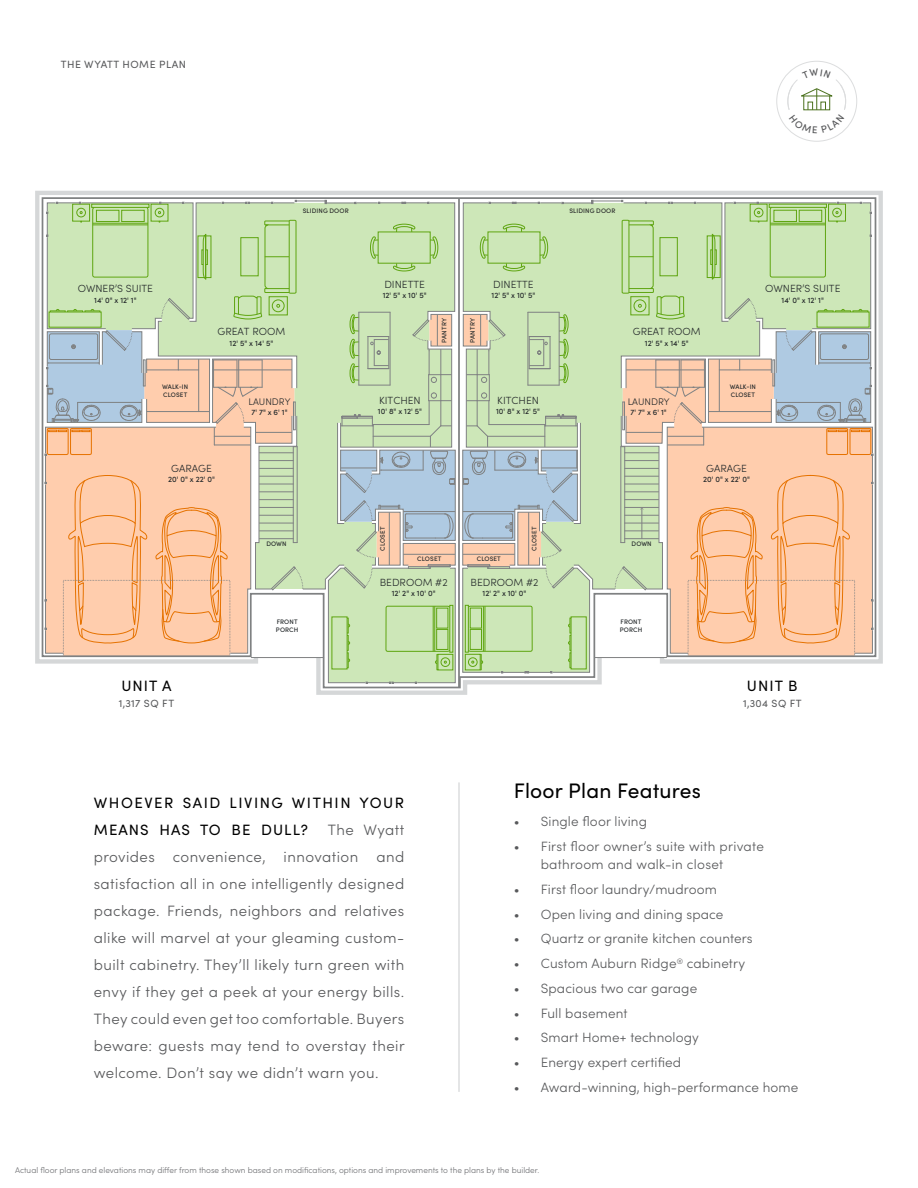
<style>
.page{position:relative;width:918px;height:1188px;background:#fff}
.page>*{position:absolute;margin:0;border:0;box-sizing:border-box;transform-origin:0 0}
.t1{font:21px "Sofia Pro";letter-spacing:.01em;color:#000}
.t2{font:300 15px/27px "Sofia Pro";letter-spacing:.03em;color:#58595b;text-align:justify}
.t3{font:15px/27px "Sofia Pro";letter-spacing:.1em;color:#000}
.t4{font:300 13.5px/18px "Sofia Pro";letter-spacing:.01em;color:#58595b}
.t5{font:10.5px "Sofia Pro";letter-spacing:.05em;color:#58595b}
.t6{font:300 10.35px "Sofia Pro";color:#23282a}
.t7{font:300 9.6px "Sofia Pro";color:#23282a}
.t8{font:300 8.25px "Sofia Pro";color:#6d6e71}
.t9{font:500 7.95px "Sofia Pro";color:#23282a}
.t10{font:500 6.45px/7.8px "Sofia Pro";letter-spacing:.015em;color:#23282a}
.t11{font:500 6.45px "Sofia Pro";letter-spacing:.02em;color:#272829}
</style>
<div class="page">
<div style="left:776px;top:61px;width:81px;height:81px;border:1px solid #dcddde;border-radius:50%"></div>
<svg style="left:35px;top:190px;width:848px;height:474px"></svg>
<hr style="left:458px;top:198px;width:2px;height:489px;background:#7f8182">
<svg style="left:45px;top:200px;width:828px;height:495px;background:#d8d8b8"></svg>
<hr style="left:458px;top:782px;width:2px;height:310px;background:#dcddde">
<svg style="left:787px;top:69px;width:60px;height:65px"></svg>
<p class="t5" style="left:61px;top:57px;width:127px">THE WYATT HOME PLAN</p>
<p class="t11" style="left:303px;top:206px;width:48px">SLIDING DOOR</p>
<p class="t11" style="left:569px;top:206px;width:48px">SLIDING DOOR</p>
<p class="t6" style="left:78px;top:281px;width:77px">OWNER’S SUITE</p>
<p class="t9" style="left:94px;top:294px;width:44px">14' 0" x 12' 1"</p>
<p class="t6" style="left:384px;top:277px;width:42px">DINETTE</p>
<p class="t9" style="left:383px;top:290px;width:45px">12' 5" x 10' 5"</p>
<p class="t6" style="left:493px;top:277px;width:42px">DINETTE</p>
<p class="t9" style="left:492px;top:290px;width:45px">12' 5" x 10' 5"</p>
<p class="t6" style="left:765px;top:281px;width:77px">OWNER’S SUITE</p>
<p class="t9" style="left:782px;top:294px;width:44px">14' 0" x 12' 1"</p>
<p class="t6" style="left:218px;top:324px;width:69px">GREAT ROOM</p>
<p class="t9" style="left:230px;top:337px;width:45px">12' 5" x 14' 5"</p>
<p class="t10" style="left:440px;top:343px;width:26px;rotate:-90deg">PANTRY</p>
<p class="t10" style="left:468px;top:343px;width:26px;rotate:-90deg">PANTRY</p>
<p class="t6" style="left:633px;top:324px;width:69px">GREAT ROOM</p>
<p class="t9" style="left:645px;top:337px;width:45px">12' 5" x 14' 5"</p>
<p class="t10" style="left:162px;top:382px;width:28px">WALK-IN<br>CLOSET</p>
<p class="t7" style="left:248px;top:395px;width:44px">LAUNDRY</p>
<p class="t9" style="left:251px;top:407px;width:38px">7' 7" x 6' 1"</p>
<p class="t6" style="left:379px;top:393px;width:43px">KITCHEN</p>
<p class="t9" style="left:378px;top:406px;width:46px">10' 8" x 12' 5"</p>
<p class="t6" style="left:497px;top:393px;width:43px">KITCHEN</p>
<p class="t9" style="left:496px;top:406px;width:46px">10' 8" x 12' 5"</p>
<p class="t7" style="left:628px;top:395px;width:44px">LAUNDRY</p>
<p class="t9" style="left:631px;top:407px;width:38px">7' 7" x 6' 1"</p>
<p class="t10" style="left:730px;top:382px;width:28px">WALK-IN<br>CLOSET</p>
<p class="t6" style="left:171px;top:461px;width:42px">GARAGE</p>
<p class="t9" style="left:168px;top:474px;width:48px">20' 0" x 22' 0"</p>
<p class="t6" style="left:706px;top:461px;width:42px">GARAGE</p>
<p class="t9" style="left:703px;top:474px;width:48px">20' 0" x 22' 0"</p>
<p class="t10" style="left:266px;top:539px;width:22px">DOWN</p>
<p class="t10" style="left:378px;top:551px;width:26px;rotate:-90deg">CLOSET</p>
<p class="t10" style="left:530px;top:551px;width:26px;rotate:-90deg">CLOSET</p>
<p class="t10" style="left:632px;top:539px;width:22px">DOWN</p>
<p class="t10" style="left:417px;top:555px;width:26px">CLOSET</p>
<p class="t10" style="left:477px;top:555px;width:26px">CLOSET</p>
<p class="t6" style="left:380px;top:574px;width:69px">BEDROOM #2</p>
<p class="t9" style="left:392px;top:587px;width:45px">12' 2" x 10' 0"</p>
<p class="t6" style="left:471px;top:574px;width:69px">BEDROOM #2</p>
<p class="t9" style="left:483px;top:587px;width:45px">12' 2" x 10' 0"</p>
<p class="t10" style="left:276px;top:618px;width:24px">FRONT<br>PORCH</p>
<p class="t10" style="left:620px;top:618px;width:24px">FRONT<br>PORCH</p>
<p class="t3" style="left:121px;top:671px;width:52px">UNIT A</p>
<p class="t5" style="left:119px;top:696px;width:57px">1,317 SQ FT</p>
<p class="t3" style="left:747px;top:671px;width:52px">UNIT B</p>
<p class="t5" style="left:743px;top:696px;width:60px">1,304 SQ FT</p>
<p class="t3" style="left:94px;top:788px;width:312px">WHOEVER SAID LIVING WITHIN YOUR<br>MEANS HAS TO BE DULL?</p>
<p class="t2" style="left:94px;top:815px;width:312px;text-indent:234px">The Wyatt provides convenience, innovation and satisfaction all in one intelligently designed package. Friends, neighbors and relatives alike will marvel at your gleaming custom&shy;built cabinetry. They’ll likely turn green with envy if they get a peek at your energy bills.<br>They could even get too comfortable. Buyers beware: guests may tend to overstay their welcome. Don’t say we didn’t warn you.</p>
<h1 class="t1" style="left:514px;top:775px;width:189px">Floor Plan Features</h1>
<p class="t4" style="left:514px;top:812px;width:135px">• Single floor living</p>
<p class="t4" style="left:541px;top:837px;width:225px;text-indent:-27px">• First floor owner’s suite with private bathroom and walk-in closet</p>
<p class="t4" style="left:514px;top:879px;width:205px">• First floor laundry/mudroom</p>
<p class="t4" style="left:514px;top:904px;width:211px">• Open living and dining space</p>
<p class="t4" style="left:514px;top:929px;width:240px">• Quartz or granite kitchen counters</p>
<p class="t4" style="left:514px;top:954px;width:233px">• Custom Auburn Ridge<sup>®</sup> cabinetry</p>
<p class="t4" style="left:514px;top:978px;width:185px">• Spacious two car garage</p>
<p class="t4" style="left:514px;top:1003px;width:115px">• Full basement</p>
<p class="t4" style="left:514px;top:1028px;width:187px">• Smart Home+ technology</p>
<p class="t4" style="left:514px;top:1053px;width:169px">• Energy expert certified</p>
<p class="t4" style="left:514px;top:1077px;width:286px">• Award-winning, high-performance home</p>
<p class="t8" style="left:15px;top:1164px;width:526px">Actual floor plans and elevations may differ from those shown based on modifications, options and improvements to the plans by the builder.</p>
</div>
